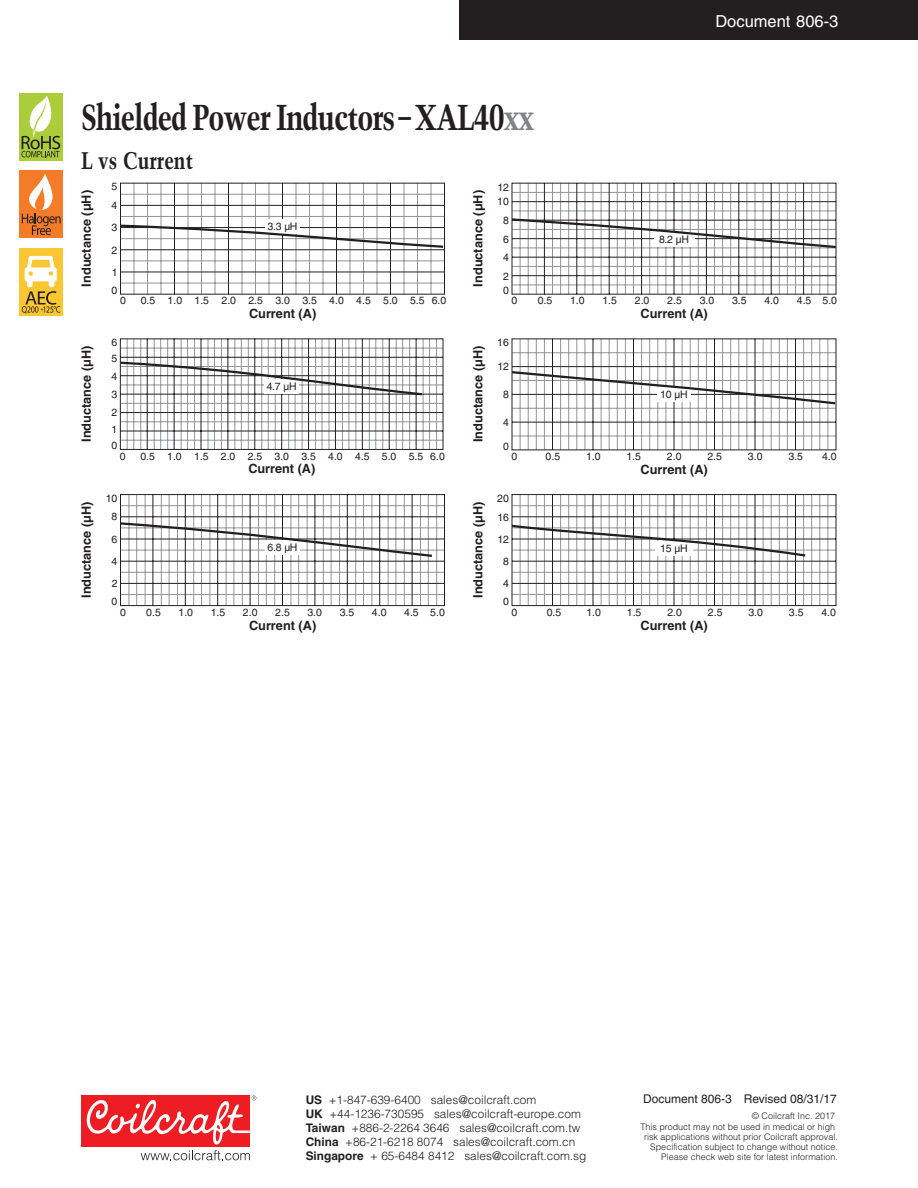
<style>
.page{position:relative;width:918px;height:1188px;background:#fff}
.page>*{position:absolute;margin:0;border:0;box-sizing:border-box;transform-origin:0 0}
.t1{font:700 condensed 36px "Trump Mediaeval";letter-spacing:-.03em;color:#231f20}
.Subhead_-_16_Point_T{font:700 condensed 24px "Trump Mediaeval";color:#231f20}
.t2{font:16.5px "Helvetica";color:#fff}
.t3{font:700 12.75px "Helvetica";color:#231f20}
.t4{font:12px "Helvetica";color:#231f20}
.t5{font:300 11.85px "Helvetica";color:#231f20}
.t6{font:700 11.85px/14.1px "Helvetica";color:#231f20}
.t7{font:10.5px/18.6px "Helvetica";letter-spacing:-.015em;color:#231f20;text-align:justify}
.t8{font:300 9px/9.9px "Helvetica";color:#231f20;text-align:right}
.s1{color:#808285}
</style>
<div class="page">
<div style="left:459px;top:0;width:459px;height:40px;background:#231f20"></div>
<div style="left:81px;top:1096px;width:169px;height:51px;background:#ee1d23"></div>
<svg style="left:86px;top:1096px;width:170px;height:64px"></svg>
<div style="left:19px;top:248px;width:44px;height:68px;background:#fac631"></div>
<div style="left:19px;top:93px;width:44px;height:67px;background:#abcc3b"></div>
<svg style="left:22px;top:95px;width:38px;height:62px"></svg>
<div style="left:19px;top:171px;width:44px;height:67px;background:#f47b28"></div>
<svg style="left:22px;top:256px;width:38px;height:57px"></svg>
<svg style="left:22px;top:174px;width:39px;height:61px"></svg>
<svg style="left:120px;top:494px;width:325px;height:112px"></svg>
<svg style="left:120px;top:182px;width:325px;height:113px"></svg>
<svg style="left:119px;top:338px;width:325px;height:112px"></svg>
<svg style="left:511px;top:182px;width:326px;height:113px"></svg>
<svg style="left:511px;top:338px;width:326px;height:113px"></svg>
<svg style="left:511px;top:494px;width:326px;height:112px"></svg>
<h1 class="t1" style="left:81px;top:94px;width:455px">Shielded Power Inductors – XAL40<span class="s1">xx</span></h1>
<p class="Subhead_-_16_Point_T" style="left:81px;top:146px;width:113px">L vs Current</p>
<p class="t3" style="left:79px;top:287px;width:98px;rotate:-90deg">Inductance (µH)</p>
<p class="t7" style="left:112px;top:177px;width:7px">5</p>
<p class="t7" style="left:112px;top:196px;width:7px">4</p>
<p class="t7" style="left:112px;top:218px;width:7px">3</p>
<p class="t7" style="left:112px;top:241px;width:7px">2</p>
<p class="t7" style="left:112px;top:263px;width:7px">1</p>
<p class="t7" style="left:112px;top:281px;width:7px">0</p>
<p class="t7" style="left:268px;top:217px;width:32px">3.3 µH</p>
<p class="t3" style="left:470px;top:287px;width:98px;rotate:-90deg">Inductance (µH)</p>
<p class="t7" style="left:497px;top:178px;width:13px">12</p>
<p class="t7" style="left:497px;top:192px;width:13px">10</p>
<p class="t7" style="left:503px;top:211px;width:7px">8<br>6<br>4<br>2</p>
<p class="t7" style="left:503px;top:281px;width:7px">0</p>
<h3 class="t2" style="left:715px;top:11px;width:124px">Document 806-3</h3>
<p class="t7" style="left:659px;top:230px;width:32px">8.2 µH</p>
<p class="t3" style="left:79px;top:442px;width:97px;rotate:-90deg">Inductance (µH)</p>
<p class="t3" style="left:79px;top:598px;width:98px;rotate:-90deg">Inductance (µH)</p>
<p class="t7" style="left:120px;top:291px;width:7px">0</p>
<p class="t7" style="left:141px;top:291px;width:16px">0.5</p>
<p class="t7" style="left:111px;top:333px;width:7px">6</p>
<p class="t7" style="left:111px;top:349px;width:7px">5</p>
<p class="t7" style="left:112px;top:367px;width:7px">4</p>
<p class="t7" style="left:111px;top:385px;width:7px">3</p>
<p class="t7" style="left:111px;top:403px;width:7px">2</p>
<p class="t7" style="left:112px;top:420px;width:7px">1</p>
<p class="t7" style="left:111px;top:436px;width:7px">0</p>
<p class="t7" style="left:120px;top:447px;width:7px">0</p>
<p class="t7" style="left:140px;top:447px;width:16px">0.5</p>
<p class="t7" style="left:106px;top:489px;width:13px">10</p>
<p class="t7" style="left:112px;top:507px;width:7px">8</p>
<p class="t7" style="left:112px;top:530px;width:7px">6</p>
<p class="t7" style="left:112px;top:552px;width:7px">4</p>
<p class="t7" style="left:112px;top:574px;width:7px">2</p>
<p class="t7" style="left:112px;top:592px;width:7px">0</p>
<p class="t7" style="left:168px;top:291px;width:280px">1.0 1.5 2.0 2.5 3.0 3.5 4.0 4.5 5.0 5.5 6.0</p>
<p class="t3" style="left:249px;top:306px;width:69px">Current (A)</p>
<p class="t7" style="left:267px;top:376px;width:31px">4.7 µH</p>
<p class="t7" style="left:167px;top:447px;width:279px">1.0 1.5 2.0 2.5 3.0 3.5 4.0 4.5 5.0 5.5 6.0</p>
<p class="t3" style="left:248px;top:461px;width:69px">Current (A)</p>
<p class="t7" style="left:268px;top:538px;width:32px">6.8 µH</p>
<p class="t7" style="left:120px;top:603px;width:7px">0</p>
<p class="t7" style="left:146px;top:603px;width:16px">0.5</p>
<p class="t7" style="left:179px;top:603px;width:16px">1.0</p>
<p class="t7" style="left:211px;top:603px;width:16px">1.5</p>
<p class="t7" style="left:243px;top:603px;width:16px">2.0</p>
<p class="t7" style="left:275px;top:603px;width:16px">2.5</p>
<p class="t7" style="left:307px;top:603px;width:16px">3.0</p>
<p class="t7" style="left:340px;top:603px;width:16px">3.5</p>
<p class="t7" style="left:372px;top:603px;width:16px">4.0</p>
<p class="t7" style="left:404px;top:603px;width:42px">4.5 5.0</p>
<p class="t3" style="left:249px;top:617px;width:69px">Current (A)</p>
<p class="t3" style="left:470px;top:442px;width:98px;rotate:-90deg">Inductance (µH)</p>
<p class="t3" style="left:470px;top:598px;width:98px;rotate:-90deg">Inductance (µH)</p>
<p class="t7" style="left:512px;top:291px;width:7px">0</p>
<p class="t7" style="left:497px;top:333px;width:13px">16</p>
<p class="t7" style="left:497px;top:357px;width:13px">12</p>
<p class="t7" style="left:503px;top:385px;width:7px">8</p>
<p class="t7" style="left:503px;top:413px;width:7px">4</p>
<p class="t7" style="left:503px;top:437px;width:7px">0</p>
<p class="t7" style="left:538px;top:291px;width:16px">0.5</p>
<p class="t7" style="left:570px;top:291px;width:16px">1.0</p>
<p class="t7" style="left:602px;top:291px;width:16px">1.5</p>
<p class="t7" style="left:635px;top:291px;width:16px">2.0</p>
<p class="t7" style="left:667px;top:291px;width:16px">2.5</p>
<p class="t7" style="left:700px;top:291px;width:16px">3.0</p>
<p class="t7" style="left:732px;top:291px;width:16px">3.5</p>
<p class="t7" style="left:764px;top:291px;width:16px">4.0</p>
<p class="t7" style="left:797px;top:291px;width:42px">4.5 5.0</p>
<p class="t3" style="left:641px;top:306px;width:69px">Current (A)</p>
<p class="t7" style="left:660px;top:385px;width:29px">10 µH</p>
<p class="t7" style="left:512px;top:447px;width:7px">0</p>
<p class="t7" style="left:546px;top:447px;width:16px">0.5</p>
<p class="t7" style="left:586px;top:447px;width:16px">1.0</p>
<p class="t7" style="left:627px;top:447px;width:16px">1.5</p>
<p class="t7" style="left:667px;top:447px;width:16px">2.0</p>
<p class="t7" style="left:707px;top:447px;width:16px">2.5</p>
<p class="t7" style="left:748px;top:447px;width:16px">3.0</p>
<p class="t7" style="left:788px;top:447px;width:16px">3.5</p>
<p class="t7" style="left:822px;top:447px;width:16px">4.0</p>
<p class="t7" style="left:497px;top:489px;width:13px">20</p>
<p class="t7" style="left:497px;top:508px;width:13px">16</p>
<p class="t7" style="left:497px;top:530px;width:13px">12</p>
<p class="t7" style="left:503px;top:552px;width:7px">8</p>
<p class="t7" style="left:503px;top:574px;width:7px">4</p>
<p class="t7" style="left:503px;top:592px;width:7px">0</p>
<p class="t7" style="left:511px;top:603px;width:7px">0</p>
<p class="t7" style="left:547px;top:603px;width:16px">0.5</p>
<p class="t7" style="left:586px;top:603px;width:16px">1.0</p>
<p class="t3" style="left:641px;top:462px;width:69px">Current (A)</p>
<p class="t7" style="left:660px;top:539px;width:29px">15 µH</p>
<p class="t7" style="left:627px;top:603px;width:16px">1.5</p>
<p class="t7" style="left:667px;top:603px;width:16px">2.0</p>
<p class="t7" style="left:708px;top:603px;width:16px">2.5</p>
<p class="t7" style="left:748px;top:603px;width:16px">3.0</p>
<p class="t7" style="left:789px;top:603px;width:16px">3.5</p>
<p class="t7" style="left:821px;top:603px;width:16px">4.0</p>
<p class="t3" style="left:641px;top:617px;width:69px">Current (A)</p>
<p class="t5" style="left:329px;top:1092px;width:209px">+1-847-639-6400 sales@coilcraft.com</p>
<p class="t5" style="left:329px;top:1106px;width:253px">+44-1236-730595 sales@coilcraft-europe.com</p>
<p class="t5" style="left:352px;top:1121px;width:230px">+886-2-2264 3646 sales@coilcraft.com.tw</p>
<p class="t5" style="left:345px;top:1135px;width:232px">+86-21-6218 8074 sales@coilcraft.com.cn</p>
<p class="t5" style="left:370px;top:1149px;width:218px">+ 65-6484 8412 sales@coilcraft.com.sg</p>
<p class="t6" style="left:306px;top:1093px;width:59px">US<br>UK<br>Taiwan<br>China<br>Singapore</p>
<p class="t4" style="left:643px;top:1092px;width:195px">Document 806-3 Revised 08/31/17</p>
<p class="t8" style="left:640px;top:1110px;width:196px;line-height:11.4px">© Coilcraft Inc. 2017<br>This product may not be used in medical or high</p>
<p class="t8" style="left:644px;top:1132px;width:195px">risk applications without prior Coilcraft approval.<br>Specification subject to change without notice.<br>Please check web site for latest information.</p>
</div>
